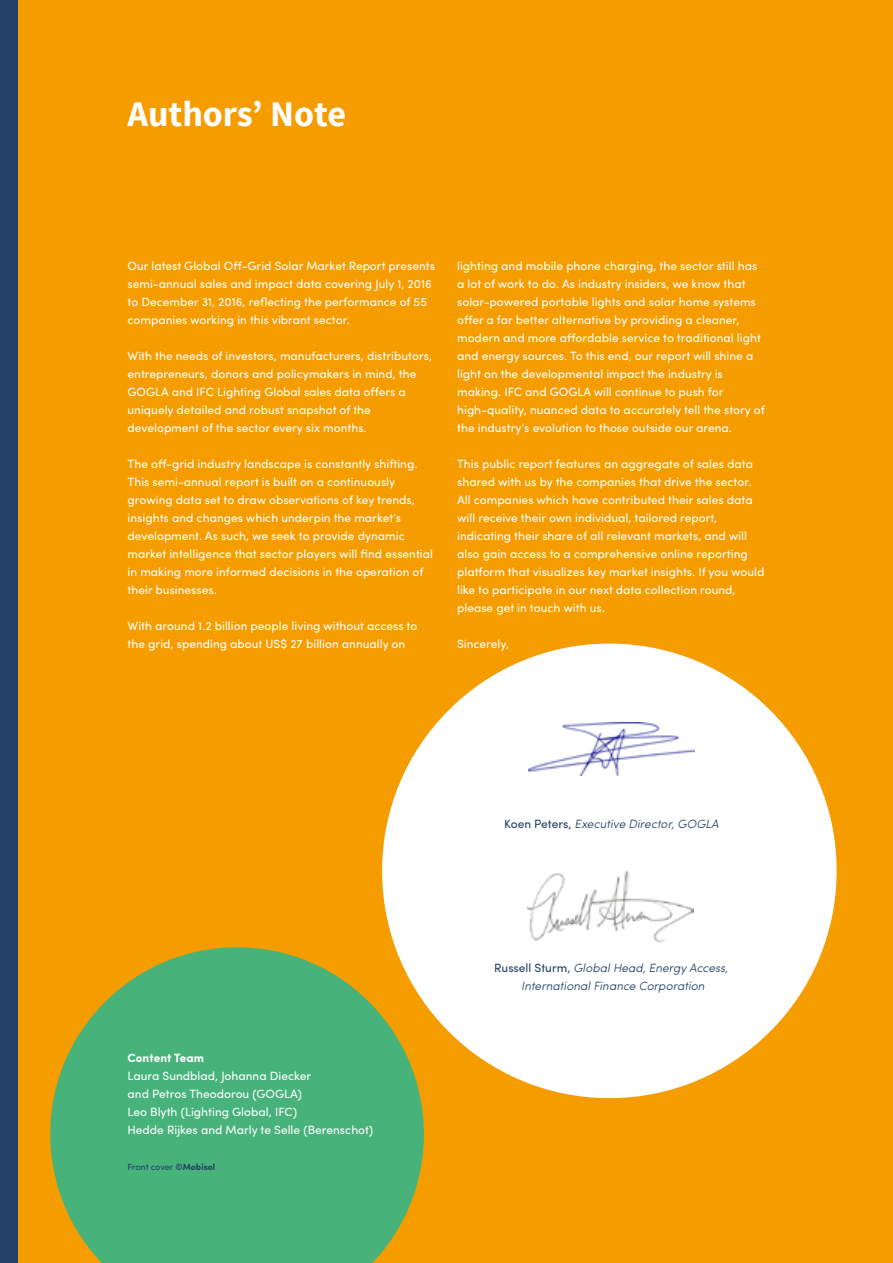
<style>
.page{position:relative;width:893px;height:1263px;background:#f59c00}
.page>*{position:absolute;margin:0;border:0;box-sizing:border-box;transform-origin:0 0}
.t1{font:700 36px "Source Sans Pro";color:#fff}
.t2{font:12px/18px "Sofia Pro";color:#fff}
.t3{font:italic 300 12px/18px "Sofia Pro";color:#244167;text-align:center}
.t4{font:700 12px "Sofia Pro";color:#fff}
.t5{font:9px "Sofia Pro";color:#244167}
.s1{font-weight:700}
.s2{font-weight:400;font-style:normal}
</style>
<div class="page">
<svg style="left:50px;top:947px;width:374px;height:316px;fill:#47b27a"></svg>
<div style="left:0;top:0;width:17px;height:1263px;background:#244167"></div>
<div style="left:382px;top:643px;width:455px;height:455px;background:#fff;border-radius:50%"></div>
<img style="left:529px;top:723px;width:165px;height:52px">
<img style="left:528px;top:870px;width:166px;height:73px">
<h1 class="t1" style="left:128px;top:91px;width:220px">Authors’ Note</h1>
<p class="t2" style="left:128px;top:256px;width:309px">Our latest Global Off-Grid Solar Market Report presents semi-annual sales and impact data covering July 1, 2016 to December 31, 2016, reflecting the performance of 55 companies working in this vibrant sector.</p>
<p class="t2" style="left:128px;top:346px;width:306px">With the needs of investors, manufacturers, distributors, entrepreneurs, donors and policymakers in mind, the GOGLA and IFC Lighting Global sales data offers a uniquely detailed and robust snapshot of the development of the sector every six months.</p>
<p class="t2" style="left:128px;top:454px;width:307px">The off-grid industry landscape is constantly shifting.<br>This semi-annual report is built on a continuously growing data set to draw observations of key trends, insights and changes which underpin the market’s development. As such, we seek to provide dynamic market intelligence that sector players will find essential in making more informed decisions in the operation of their businesses.</p>
<p class="t2" style="left:128px;top:616px;width:291px">With around 1.2 billion people living without access to the grid, spending about US$ 27 billion annually on</p>
<p class="t2" style="left:457px;top:256px;width:309px">lighting and mobile phone charging, the sector still has a lot of work to do. As industry insiders, we know that solar-powered portable lights and solar home systems offer a far better alternative by providing a cleaner, modern and more affordable service to traditional light and energy sources. To this end, our report will shine a light on the developmental impact the industry is making. IFC and GOGLA will continue to push for high-quality, nuanced data to accurately tell the story of the industry’s evolution to those outside our arena.</p>
<p class="t2" style="left:457px;top:454px;width:309px">This public report features an aggregate of sales data shared with us by the companies that drive the sector.<br>All companies which have contributed their sales data will receive their own individual, tailored report, indicating their share of all relevant markets, and will also gain access to a comprehensive online reporting platform that visualizes key market insights. If you would like to participate in our next data collection round, please get in touch with us.</p>
<p class="t2" style="left:457px;top:634px;width:54px">Sincerely,</p>
<p class="t4" style="left:128px;top:1049px;width:78px">Content Team</p>
<p class="t2" style="left:128px;top:1066px;width:247px">Laura Sundblad, Johanna Diecker<br>and Petros Theodorou (GOGLA)<br>Leo Blyth (Lighting Global, IFC)<br>Hedde Rijkes and Marly te Selle (Berenschot)</p>
<p class="t5" style="left:128px;top:1160px;width:89px">Front cover <span class="s1">©Mobisol</span></p>
<p class="t3" style="left:504px;top:814px;width:216px"><span class="s2">Koen Peters,</span> Executive Director, GOGLA</p>
<p class="t3" style="left:494px;top:958px;width:235px"><span class="s2">Russell Sturm,</span> Global Head, Energy Access,<br>International Finance Corporation</p>
</div>
